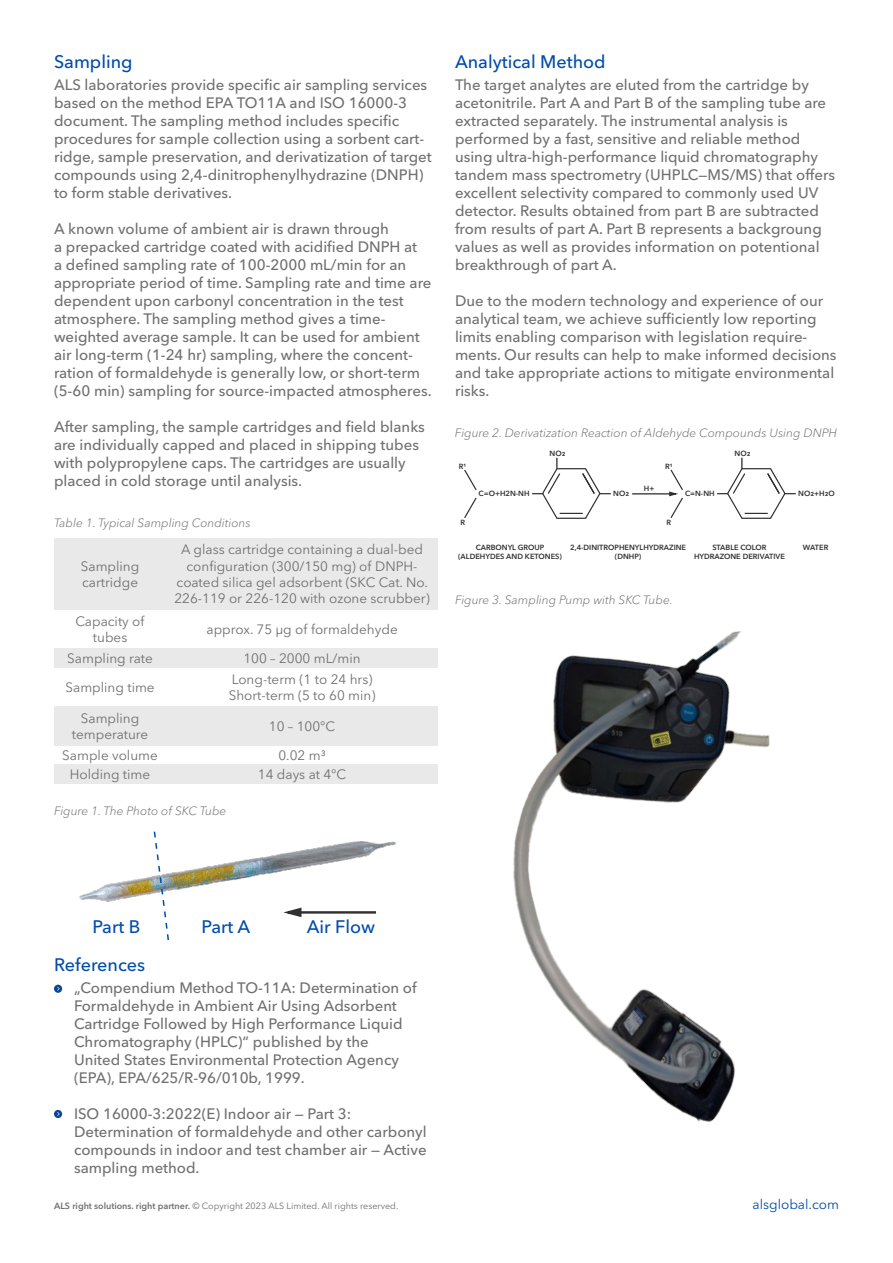
<style>
.page{position:relative;width:893px;height:1263px;background:#fff}
.page>*{position:absolute;margin:0;border:0;box-sizing:border-box;transform-origin:0 0}
.t1{font:500 18px "Avenir Next LT Pro";color:#004cab}
.t2{font:500 15px/18px "Avenir Next LT Pro";color:#707070}
.t3{font:13.5px/16.2px "Avenir Next LT Pro";color:#707070;text-align:center}
.t4{font:13.5px "Avenir Next LT Pro";color:#004cab}
.t5{font:italic 300 12px "Avenir Next LT Pro";color:#707070}
.t6{font:9px "Avenir Next LT Pro";color:#707070}
.t7{font:600 7.5px/9px "Avenir Next LT Pro";color:#303030;text-align:center}
.s1{font-weight:600}
</style>
<div class="page">
<img style="left:79px;top:841px;width:317px;height:72px">
<svg style="left:54px;top:985px;width:8px;height:8px"></svg>
<svg style="left:54px;top:1110px;width:8px;height:8px"></svg>
<svg style="left:153px;top:831px;width:17px;height:109px"></svg>
<div style="left:54px;top:538px;width:112px;height:71px;background:#e8e9e8"></div>
<div style="left:166px;top:538px;width:272px;height:71px;background:#e8e9e8"></div>
<div style="left:54px;top:648px;width:112px;height:19px;background:#e8e9e8"></div>
<div style="left:166px;top:648px;width:272px;height:19px;background:#e8e9e8"></div>
<div style="left:54px;top:765px;width:112px;height:19px;background:#e8e9e8"></div>
<div style="left:166px;top:765px;width:272px;height:19px;background:#e8e9e8"></div>
<div style="left:54px;top:706px;width:112px;height:40px;background:#e8e9e8"></div>
<div style="left:166px;top:706px;width:272px;height:40px;background:#e8e9e8"></div>
<hr style="left:301px;top:911px;width:75px;height:3px;background:#303030">
<svg style="left:285px;top:906px;width:18px;height:12px"></svg>
<svg style="left:464px;top:469px;width:13px;height:49px"></svg>
<svg style="left:532px;top:458px;width:79px;height:61px"></svg>
<hr style="left:632px;top:493px;width:38px;height:1px;background:#303030">
<svg style="left:717px;top:458px;width:79px;height:61px"></svg>
<svg style="left:669px;top:469px;width:14px;height:49px"></svg>
<img style="left:513px;top:631px;width:257px;height:491px">
<p class="t1" style="left:54px;top:51px;width:80px">Sampling</p>
<p class="t2" style="left:54px;top:75px;width:379px">ALS laboratories provide specific air sampling services based on the method EPA TO11A and ISO 16000-3 document. The sampling method includes specific procedures for sample collection using a sorbent cart&shy;ridge, sample preservation, and derivatization of target compounds using 2,4-dinitrophenylhydrazine (DNPH) to form stable derivatives.</p>
<p class="t2" style="left:54px;top:219px;width:379px">A known volume of ambient air is drawn through<br>a prepacked cartridge coated with acidified DNPH at<br>a defined sampling rate of 100-2000 mL/min for an appropriate period of time. Sampling rate and time are dependent upon carbonyl concentration in the test atmosphere. The sampling method gives a time&shy;weighted average sample. It can be used for ambient air long-term (1-24 hr) sampling, where the concent&shy;ration of formaldehyde is generally low, or short-term (5-60 min) sampling for source-impacted atmospheres.</p>
<p class="t2" style="left:54px;top:417px;width:372px">After sampling, the sample cartridges and field blanks are individually capped and placed in shipping tubes with polypropylene caps. The cartridges are usually placed in cold storage until analysis.</p>
<p class="t5" style="left:54px;top:515px;width:198px">Table 1. Typical Sampling Conditions</p>
<p class="t3" style="left:81px;top:558px;width:60px;text-align:left">Sampling cartridge</p>
<p class="t3" style="left:174px;top:541px;width:257px">A glass cartridge containing a dual-bed configuration (300/150 mg) of DNPH&shy;coated silica gel adsorbent (SKC Cat. No.<br>226-119 or 226-120 with ozone scrubber)</p>
<p class="t3" style="left:75px;top:613px;width:71px">Capacity of tubes</p>
<p class="t3" style="left:206px;top:621px;width:193px">approx. 75 µg of formaldehyde</p>
<p class="t3" style="left:66px;top:679px;width:91px">Sampling time</p>
<p class="t3" style="left:229px;top:671px;width:148px;text-align:left">Long-term (1 to 24 hrs)<br>Short-term (5 to 60 min)</p>
<p class="t3" style="left:67px;top:650px;width:87px">Sampling rate</p>
<p class="t3" style="left:243px;top:650px;width:119px">100 – 2000 mL/min</p>
<p class="t3" style="left:72px;top:710px;width:78px">Sampling temperature</p>
<p class="t3" style="left:269px;top:718px;width:68px">10 – 100°C</p>
<p class="t3" style="left:62px;top:747px;width:97px">Sample volume</p>
<p class="t3" style="left:278px;top:747px;width:49px">0.02 m³</p>
<p class="t3" style="left:70px;top:767px;width:82px">Holding time</p>
<p class="t3" style="left:258px;top:767px;width:90px">14 days at 4°C</p>
<p class="t5" style="left:54px;top:803px;width:174px">Figure 1. The Photo of SKC Tube</p>
<p class="t1" style="left:455px;top:51px;width:152px">Analytical Method</p>
<p class="t2" style="left:455px;top:75px;width:382px">The target analytes are eluted from the cartridge by acetonitrile. Part A and Part B of the sampling tube are extracted separately. The instrumental analysis is performed by a fast, sensitive and reliable method using ultra-high-performance liquid chromatography tandem mass spectrometry (UHPLC—MS/MS) that offers excellent selectivity compared to commonly used UV detector. Results obtained from part B are subtracted from results of part A. Part B represents a backgroung values as well as provides information on potentional breakthrough of part A.</p>
<p class="t2" style="left:455px;top:291px;width:383px">Due to the modern technology and experience of our analytical team, we achieve sufficiently low reporting limits enabling comparison with legislation require&shy;ments. Our results can help to make informed decisions and take appropriate actions to mitigate environmental risks.</p>
<p class="t5" style="left:455px;top:425px;width:384px">Figure 2. Derivatization Reaction of Aldehyde Compounds Using DNPH</p>
<p class="t7" style="left:459px;top:462px;width:9px">R¹</p>
<p class="t7" style="left:460px;top:518px;width:6px">R</p>
<p class="t7" style="left:479px;top:489px;width:52px">C=O+H2N-NH</p>
<p class="t7" style="left:550px;top:449px;width:17px">NO2</p>
<p class="t7" style="left:613px;top:489px;width:17px">NO2</p>
<p class="t7" style="left:644px;top:484px;width:12px">H+</p>
<p class="t7" style="left:665px;top:462px;width:9px">R¹</p>
<p class="t7" style="left:666px;top:518px;width:6px">R</p>
<p class="t7" style="left:685px;top:489px;width:31px">C=N-NH</p>
<p class="t7" style="left:735px;top:449px;width:17px">NO2</p>
<p class="t7" style="left:798px;top:489px;width:38px">NO2+H2O</p>
<p class="t7" style="left:458px;top:543px;width:105px">CARBONYL GROUP (ALDEHYDES AND KETONES)</p>
<p class="t7" style="left:570px;top:543px;width:117px">2,4-DINITROPHENYLHYDRAZINE (DNHP)</p>
<p class="t7" style="left:694px;top:543px;width:92px">STABLE COLOR<br>HYDRAZONE DERIVATIVE</p>
<p class="t7" style="left:803px;top:543px;width:27px">WATER</p>
<p class="t5" style="left:455px;top:593px;width:219px">Figure 3. Sampling Pump with SKC Tube.</p>
<p class="t1" style="left:93px;top:916px;width:49px">Part B</p>
<p class="t1" style="left:202px;top:916px;width:50px">Part A</p>
<p class="t1" style="left:307px;top:916px;width:70px">Air Flow</p>
<p class="t1" style="left:54px;top:954px;width:93px">References</p>
<p class="t2" style="left:74px;top:979px;width:344px">„Compendium Method TO-11A: Determination of Formaldehyde in Ambient Air Using Adsorbent Cartridge Followed by High Performance Liquid Chromatography (HPLC)“ published by the United States Environmental Protection Agency (EPA), EPA/625/R-96/010b, 1999.</p>
<p class="t2" style="left:74px;top:1105px;width:354px">ISO 16000-3:2022(E) Indoor air — Part 3:<br>Determination of formaldehyde and other carbonyl compounds in indoor and test chamber air — Active sampling method.</p>
<p class="t6" style="left:54px;top:1200px;width:346px"><span class="s1">ALS right solutions. right partner.</span> © Copyright 2023 ALS Limited. All rights reserved.</p>
<p class="t4" style="left:752px;top:1196px;width:88px">alsglobal.com</p>
</div>
